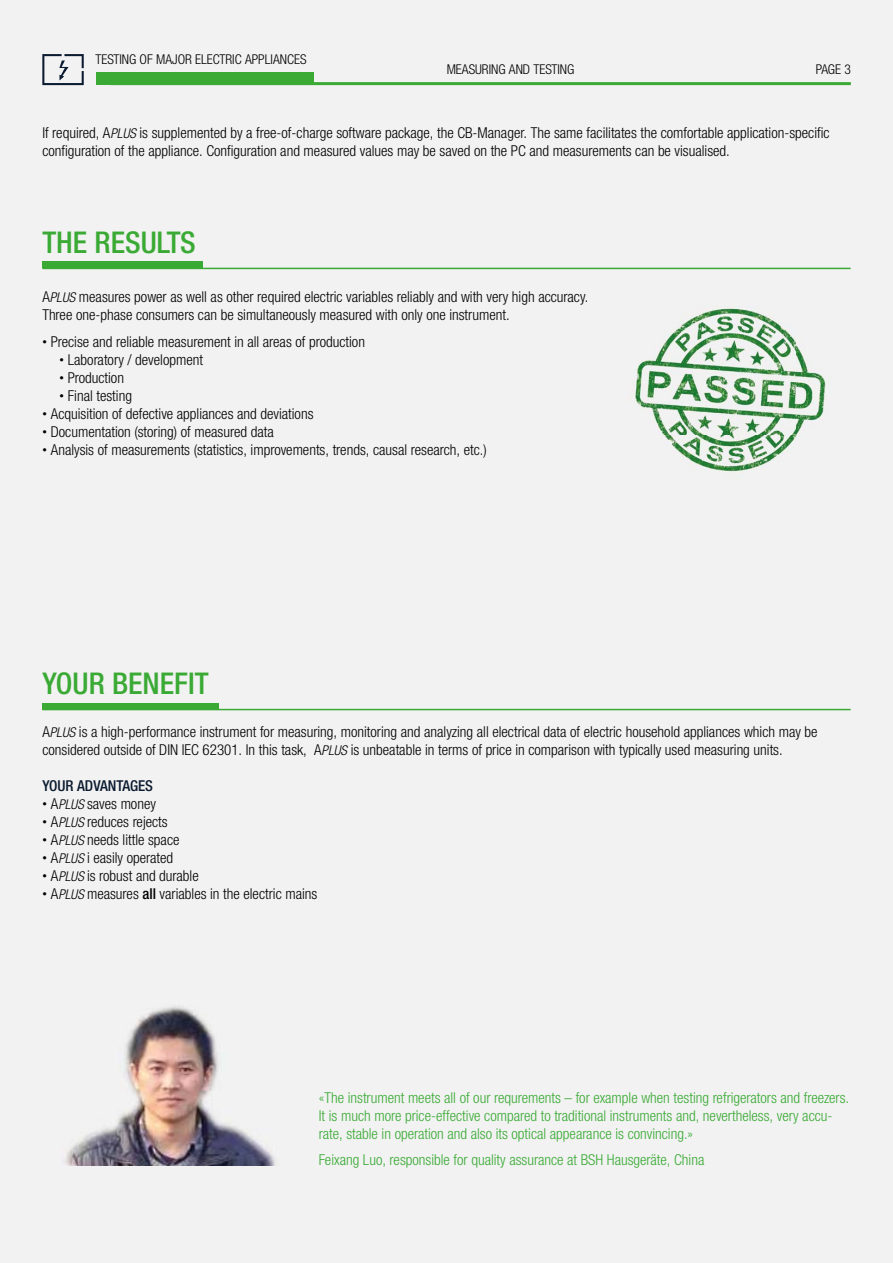
<style>
.page{position:relative;width:893px;height:1263px;background:#fff}
.page>*{position:absolute;margin:0;border:0;box-sizing:border-box;transform-origin:0 0}
.t1{font:500 condensed 30px "Helvetica Neue LTW1 G";color:#3aaa35}
.t2{font:300 condensed 15px/18px "Helvetica Neue LTW1 G";color:#000}
.t3{font:300 condensed 15px/18px "Helvetica Neue LTW1 G";color:#3aaa35}
.t4{font:500 condensed 15px "Helvetica Neue LTW1 G";color:#0b1b30}
.t5{font:300 condensed 13.5px "Helvetica Neue LTW1 G";color:#000}
.s1{font-family:"Helvetica Neue LT Pro";font-style:italic;font-size:13.5px}
.s2{font-size:9px}
.s3{font-weight:500}
</style>
<div class="page">
<div style="left:0;top:0;width:892px;height:1263px;background:#f2f2f2"></div>
<hr style="left:111px;top:82px;width:739px;height:3px;background:#3aaa35">
<div style="left:96px;top:72px;width:217px;height:13px;background:#3aaa35"></div>
<svg style="left:42px;top:54px;width:42px;height:31px"></svg>
<hr style="left:42px;top:268px;width:808px;height:1px;background:#3aaa35">
<div style="left:42px;top:262px;width:161px;height:6px;background:#3aaa35"></div>
<hr style="left:42px;top:709px;width:808px;height:1px;background:#3aaa35">
<div style="left:42px;top:703px;width:177px;height:6px;background:#3aaa35"></div>
<img style="left:635px;top:308px;width:191px;height:164px">
<img style="left:65px;top:1006px;width:210px;height:159px">
<p class="t5" style="left:95px;top:54px;width:212px">TESTING OF MAJOR ELECTRIC APPLIANCES</p>
<p class="t5" style="left:446px;top:65px;width:129px">MEASURING AND TESTING</p>
<p class="t5" style="left:816px;top:65px;width:36px">PAGE 3</p>
<p class="t2" style="left:42px;top:126px;width:788px">If required, A<span class="s1">PLUS</span> is supplemented by a free-of-charge software package, the CB-Manager. The same facilitates the comfortable application-specific configuration of the appliance. Configuration and measured values may be saved on the PC and measurements can be visualised.</p>
<h1 class="t1" style="left:42px;top:232px;width:155px">THE RESULTS</h1>
<p class="t2" style="left:42px;top:290px;width:547px">A<span class="s1">PLUS</span> measures power as well as other required electric variables reliably and with very high accuracy.<br>Three one-phase consumers can be simultaneously measured with only one instrument.</p>
<p class="t2" style="left:42px;top:334px;width:324px"><span class="s2">•</span> Precise and reliable measurement in all areas of production</p>
<p class="t2" style="left:59px;top:352px;width:145px"><span class="s2">•</span> Laboratory / development</p>
<p class="t2" style="left:59px;top:370px;width:66px"><span class="s2">•</span> Production</p>
<p class="t2" style="left:59px;top:388px;width:74px"><span class="s2">•</span> Final testing</p>
<p class="t2" style="left:42px;top:406px;width:273px"><span class="s2">•</span> Acquisition of defective appliances and deviations</p>
<p class="t2" style="left:42px;top:424px;width:233px"><span class="s2">•</span> Documentation (storing) of measured data</p>
<p class="t2" style="left:42px;top:442px;width:446px"><span class="s2">•</span> Analysis of measurements (statistics, improvements, trends, causal research, etc.)</p>
<h1 class="t1" style="left:42px;top:673px;width:168px">YOUR BENEFIT</h1>
<p class="t2" style="left:42px;top:724px;width:776px">A<span class="s1">PLUS</span> is a high-performance instrument for measuring, monitoring and analyzing all electrical data of electric household appliances which may be considered outside of DIN IEC 62301. In this task, A<span class="s1">PLUS</span> is unbeatable in terms of price in comparison with typically used measuring units.</p>
<p class="t4" style="left:42px;top:780px;width:112px">YOUR ADVANTAGES</p>
<p class="t2" style="left:42px;top:796px;width:115px"><span class="s2">•</span> A<span class="s1">PLUS</span> saves money</p>
<p class="t2" style="left:42px;top:814px;width:127px"><span class="s2">•</span> A<span class="s1">PLUS</span> reduces rejects</p>
<p class="t2" style="left:42px;top:832px;width:139px"><span class="s2">•</span> A<span class="s1">PLUS</span> needs little space</p>
<p class="t2" style="left:42px;top:850px;width:132px"><span class="s2">•</span> A<span class="s1">PLUS</span> i easily operated</p>
<p class="t2" style="left:42px;top:868px;width:158px"><span class="s2">•</span> A<span class="s1">PLUS</span> is robust and durable</p>
<p class="t2" style="left:42px;top:886px;width:276px"><span class="s2">•</span> A<span class="s1">PLUS</span> measures <span class="s3">all</span> variables in the electric mains</p>
<p class="t3" style="left:319px;top:1090px;width:532px">«The instrument meets all of our requrements – for example when testing refrigerators and freezers.<br>It is much more price-effective compared to traditional instruments and, nevertheless, very accu&shy;rate, stable in operation and also its optical appearance is convincing.»</p>
<p class="t3" style="left:319px;top:1153px;width:387px">Feixang Luo, responsible for quality assurance at BSH Hausgeräte, China</p>
</div>
